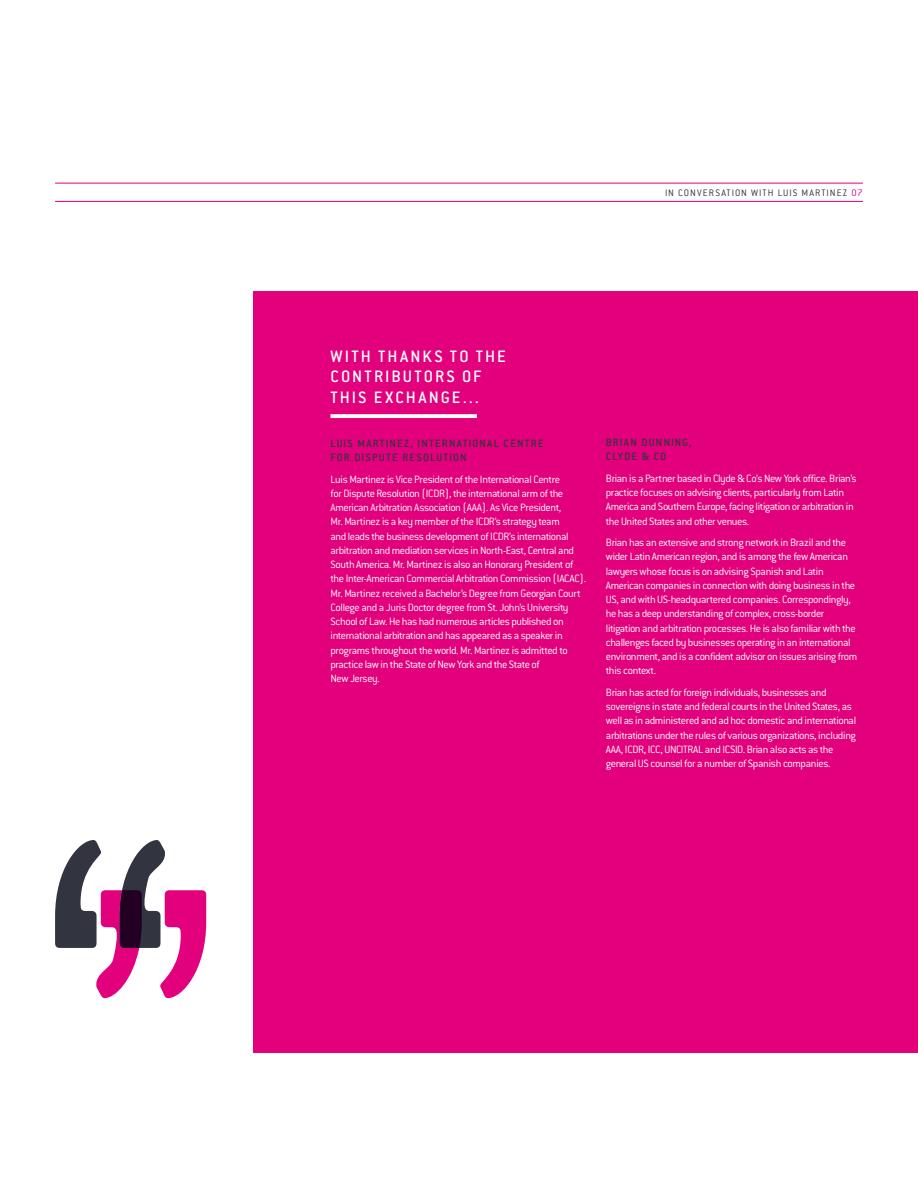
<style>
.page{position:relative;width:918px;height:1188px;background:#fff}
.page>*{position:absolute;margin:0;border:0;box-sizing:border-box;transform-origin:0 0}
.t1{font:18.15px/20.7px "Conduit Md ITCTT Medium";letter-spacing:.12em;color:#fff}
.t2{font:11.7px/14.2px "Conduit ITCTT Light";letter-spacing:-.035em;color:#fff}
.t3{font:11.7px/14.2px "Conduit Md ITCTT Medium";letter-spacing:.1em;color:#32353f}
.t4{font:10.35px "Conduit ITCTT Light";letter-spacing:.1em;color:#32353f}
.s1{color:#e2007c}
</style>
<div class="page">
<svg style="left:55px;top:840px;width:151px;height:158px"></svg>
<div style="left:253px;top:291px;width:665px;height:762px;background:#e2007c"></div>
<svg style="left:330px;top:414px;width:147px;height:4px"></svg>
<hr style="left:55px;top:201px;width:808px;height:1px;background:#e2007c">
<hr style="left:55px;top:183px;width:808px;height:1px;background:#e2007c">
<p class="t4" style="left:665px;top:189px;width:199px">IN CONVERSATION WITH LUIS MARTINEZ <span class="s1">07</span></p>
<h1 class="t1" style="left:330px;top:348px;width:177px">WITH THANKS TO THE<br>CONTRIBUTORS OF<br>THIS EXCHANGE...</h1>
<p class="t3" style="left:330px;top:437px;width:215px">LUIS MARTINEZ, INTERNATIONAL CENTRE<br>FOR DISPUTE RESOLUTION</p>
<p class="t2" style="left:330px;top:473px;width:257px">Luis Martinez is Vice President of the International Centre<br>for Dispute Resolution (ICDR), the international arm of the American Arbitration Association (AAA). As Vice President,<br>Mr. Martinez is a key member of the ICDR’s strategy team<br>and leads the business development of ICDR’s international arbitration and mediation services in North-East, Central and South America. Mr. Martinez is also an Honorary President of the Inter-American Commercial Arbitration Commission (IACAC).<br>Mr. Martinez received a Bachelor’s Degree from Georgian Court College and a Juris Doctor degree from St. John’s University School of Law. He has had numerous articles published on international arbitration and has appeared as a speaker in programs throughout the world. Mr. Martinez is admitted to practice law in the State of New York and the State of<br>New Jersey.</p>
<p class="t3" style="left:606px;top:436px;width:87px">BRIAN DUNNING,<br>CLYDE &amp; CO</p>
<p class="t2" style="left:606px;top:472px;width:252px">Brian is a Partner based in Clyde &amp; Co’s New York office. Brian’s practice focuses on advising clients, particularly from Latin America and Southern Europe, facing litigation or arbitration in the United States and other venues.</p>
<p class="t2" style="left:606px;top:537px;width:253px">Brian has an extensive and strong network in Brazil and the wider Latin American region, and is among the few American lawyers whose focus is on advising Spanish and Latin American companies in connection with doing business in the US, and with US-headquartered companies. Correspondingly, he has a deep understanding of complex, cross-border litigation and arbitration processes. He is also familiar with the challenges faced by businesses operating in an international environment, and is a confident advisor on issues arising from this context.</p>
<p class="t2" style="left:606px;top:686px;width:252px">Brian has acted for foreign individuals, businesses and sovereigns in state and federal courts in the United States, as well as in administered and ad hoc domestic and international arbitrations under the rules of various organizations, including AAA, ICDR, ICC, UNCITRAL and ICSID. Brian also acts as the general US counsel for a number of Spanish companies.</p>
</div>
